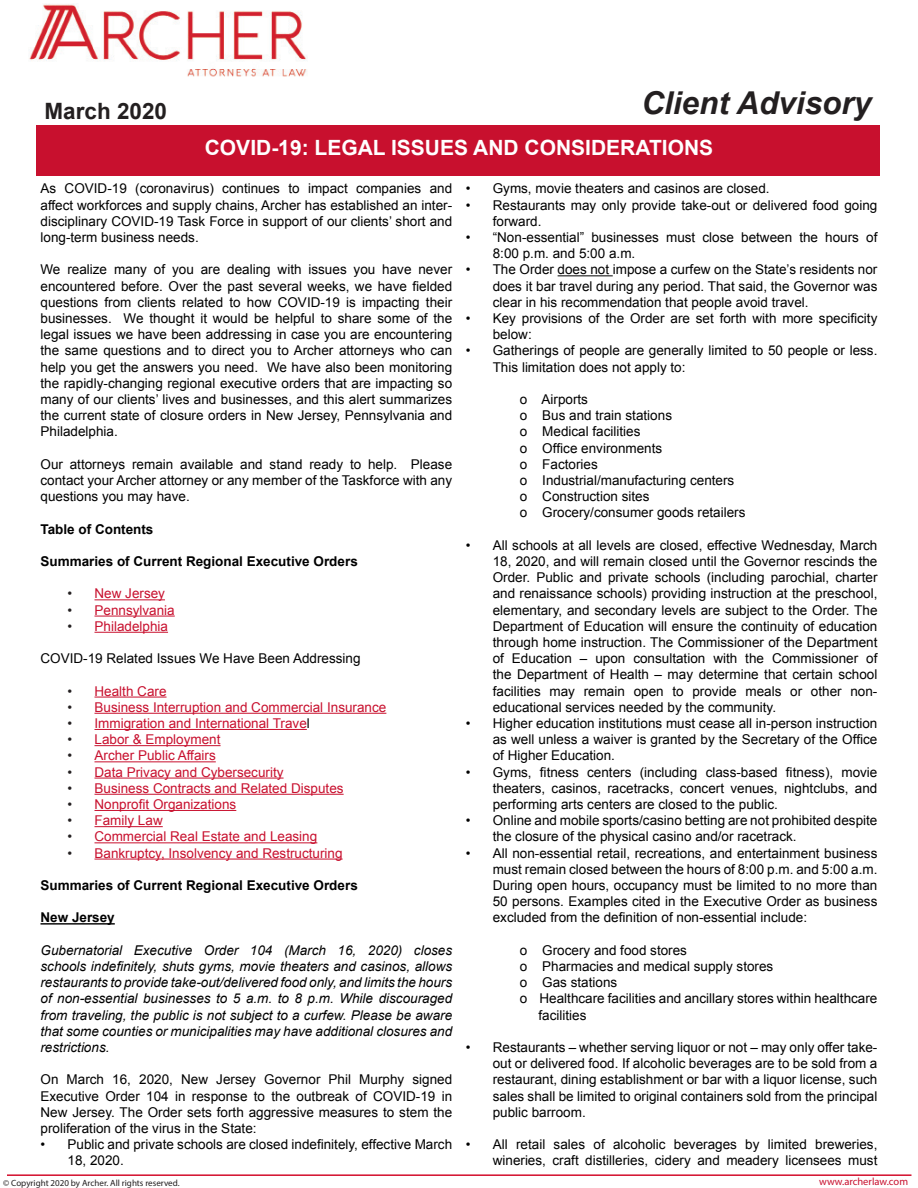
<style>
.page{position:relative;width:918px;height:1188px;background:#fff}
.page>*{position:absolute;margin:0;border:0;box-sizing:border-box;transform-origin:0 0}
.t1{font:italic 700 31.5px "Arial";color:#231f20}
.t2{font:700 22.5px "Arial";color:#231f20}
.Normal_A___G_Body_Te{font:700 21px "Arial";color:#fff}
.t3{font:13.5px/16.2px "Arial";color:#000;text-align:justify}
.t4{font:italic 13.5px/16.2px "Arial";color:#000;text-align:justify}
.t5{font:13.5px "Arial";color:#c8102e}
.t6{font:700 13.5px "Arial";color:#000}
.t7{font:10.5px "Myriad Pro";color:#c8102e}
.t8{font:9px "Myriad Pro";color:#231f20}
.s1{color:#231f20}
.s2{color:#000}
</style>
<div class="page">
<div style="left:36px;top:125px;width:844px;height:51px;background:#c8102e"></div>
<hr style="left:94px;top:599px;width:71px;height:1px;background:#c8102e">
<hr style="left:94px;top:616px;width:81px;height:1px;background:#c8102e">
<hr style="left:94px;top:632px;width:74px;height:1px;background:#c8102e">
<hr style="left:94px;top:697px;width:73px;height:1px;background:#c8102e">
<hr style="left:94px;top:713px;width:292px;height:1px;background:#c8102e">
<hr style="left:94px;top:729px;width:213px;height:1px;background:#c8102e">
<hr style="left:94px;top:745px;width:127px;height:1px;background:#c8102e">
<hr style="left:94px;top:761px;width:122px;height:1px;background:#c8102e">
<hr style="left:94px;top:778px;width:190px;height:1px;background:#c8102e">
<hr style="left:94px;top:794px;width:250px;height:1px;background:#c8102e">
<hr style="left:94px;top:810px;width:142px;height:1px;background:#c8102e">
<hr style="left:94px;top:826px;width:69px;height:1px;background:#c8102e">
<hr style="left:94px;top:842px;width:223px;height:1px;background:#c8102e">
<hr style="left:94px;top:859px;width:249px;height:1px;background:#c8102e">
<hr style="left:40px;top:923px;width:75px;height:2px;background:#000">
<hr style="left:558px;top:275px;width:55px;height:1px;background:#000">
<img style="left:29px;top:4px;width:279px;height:73px">
<hr style="left:7px;top:1174px;width:904px;height:2px;background:#d30d2b">
<p class="t2" style="left:45px;top:96px;width:124px">March 2020</p>
<p class="t1" style="left:641px;top:82px;width:231px">Client Advisory</p>
<p class="Normal_A___G_Body_Te" style="left:205px;top:133px;width:510px">COVID-19: LEGAL ISSUES AND CONSIDERATIONS</p>
<p class="t3" style="left:40px;top:181px;width:413px">As COVID-19 (coronavirus) continues to impact companies and affect workforces and supply chains, Archer has established an inter&shy;disciplinary COVID-19 Task Force in support of our clients’ short and long-term business needs.</p>
<p class="t3" style="left:40px;top:262px;width:413px">We realize many of you are dealing with issues you have never encountered before. Over the past several weeks, we have fielded questions from clients related to how COVID-19 is impacting their businesses. We thought it would be helpful to share some of the legal issues we have been addressing in case you are encountering the same questions and to direct you to Archer attorneys who can help you get the answers you need. We have also been monitoring the rapidly-changing regional executive orders that are impacting so many of our clients’ lives and businesses, and this alert summarizes the current state of closure orders in New Jersey, Pennsylvania and Philadelphia.</p>
<p class="t3" style="left:40px;top:456px;width:413px">Our attorneys remain available and stand ready to help. Please contact your Archer attorney or any member of the Taskforce with any questions you may have.</p>
<p class="t6" style="left:40px;top:520px;width:115px">Table of Contents</p>
<p class="t6" style="left:40px;top:552px;width:319px">Summaries of Current Regional Executive Orders</p>
<p class="t5" style="left:68px;top:585px;width:99px"><span class="s1">•</span> New Jersey</p>
<p class="t5" style="left:68px;top:601px;width:109px"><span class="s1">•</span> Pennsylvania</p>
<p class="t5" style="left:68px;top:617px;width:102px"><span class="s1">•</span> Philadelphia</p>
<p class="t3" style="left:40px;top:651px;width:322px">COVID-19 Related Issues We Have Been Addressing</p>
<p class="t5" style="left:68px;top:682px;width:101px"><span class="s1">•</span> Health Care</p>
<p class="t5" style="left:68px;top:698px;width:320px"><span class="s1">•</span> Business Interruption and Commercial Insurance</p>
<p class="t5" style="left:68px;top:714px;width:244px"><span class="s1">•</span> Immigration and International Trave<span class="s2">l</span></p>
<p class="t5" style="left:68px;top:731px;width:155px"><span class="s1">•</span> Labor &amp; Employment</p>
<p class="t5" style="left:68px;top:747px;width:150px"><span class="s1">•</span> Archer Public Affairs</p>
<p class="t5" style="left:68px;top:763px;width:218px"><span class="s1">•</span> Data Privacy and Cybersecurity</p>
<p class="t5" style="left:68px;top:779px;width:278px"><span class="s1">•</span> Business Contracts and Related Disputes</p>
<p class="t5" style="left:68px;top:795px;width:170px"><span class="s1">•</span> Nonprofit Organizations</p>
<p class="t5" style="left:68px;top:812px;width:97px"><span class="s1">•</span> Family Law</p>
<p class="t5" style="left:68px;top:828px;width:251px"><span class="s1">•</span> Commercial Real Estate and Leasing</p>
<p class="t5" style="left:68px;top:844px;width:277px"><span class="s1">•</span> Bankruptcy, Insolvency and Restructuring</p>
<p class="t6" style="left:40px;top:876px;width:319px">Summaries of Current Regional Executive Orders</p>
<p class="t6" style="left:40px;top:909px;width:76px">New Jersey</p>
<p class="t4" style="left:40px;top:942px;width:413px">Gubernatorial Executive Order 104 (March 16, 2020) closes schools indefinitely, shuts gyms, movie theaters and casinos, allows restaurants to provide take-out/delivered food only, and limits the hours of non-essential businesses to 5 a.m. to 8 p.m. While discouraged from traveling, the public is not subject to a curfew. Please be aware that some counties or municipalities may have additional closures and restrictions.</p>
<p class="t3" style="left:40px;top:1072px;width:413px">On March 16, 2020, New Jersey Governor Phil Murphy signed Executive Order 104 in response to the outbreak of COVID-19 in New Jersey. The Order sets forth aggressive measures to stem the proliferation of the virus in the State:</p>
<p class="t3" style="left:68px;top:1137px;width:386px;text-indent:-27px">• Public and private schools are closed indefinitely, effective March<br>18, 2020.</p>
<p class="t3" style="left:466px;top:181px;width:305px">• Gyms, movie theaters and casinos are closed.</p>
<p class="t3" style="left:493px;top:197px;width:386px;text-indent:-27px">• Restaurants may only provide take-out or delivered food going forward.</p>
<p class="t3" style="left:493px;top:229px;width:386px;text-indent:-27px">• “Non-essential” businesses must close between the hours of<br>8:00 p.m. and 5:00 a.m.</p>
<p class="t3" style="left:493px;top:262px;width:386px;text-indent:-27px">• The Order does not impose a curfew on the State’s residents nor does it bar travel during any period. That said, the Governor was clear in his recommendation that people avoid travel.</p>
<p class="t3" style="left:493px;top:310px;width:386px;text-indent:-27px">• Key provisions of the Order are set forth with more specificity below:</p>
<p class="t3" style="left:493px;top:343px;width:386px;text-indent:-27px">• Gatherings of people are generally limited to 50 people or less.<br>This limitation does not apply to:</p>
<p class="t3" style="left:520px;top:391px;width:70px">o Airports</p>
<p class="t3" style="left:520px;top:408px;width:154px">o Bus and train stations</p>
<p class="t3" style="left:520px;top:424px;width:122px">o Medical facilities</p>
<p class="t3" style="left:520px;top:440px;width:144px">o Office environments</p>
<p class="t3" style="left:520px;top:456px;width:80px">o Factories</p>
<p class="t3" style="left:520px;top:472px;width:216px">o Industrial/manufacturing centers</p>
<p class="t3" style="left:520px;top:489px;width:131px">o Construction sites</p>
<p class="t3" style="left:520px;top:505px;width:227px">o Grocery/consumer goods retailers</p>
<p class="t3" style="left:493px;top:537px;width:386px;text-indent:-27px">• All schools at all levels are closed, effective Wednesday, March 18, 2020, and will remain closed until the Governor rescinds the Order. Public and private schools (including parochial, charter and renaissance schools) providing instruction at the preschool, elementary, and secondary levels are subject to the Order. The Department of Education will ensure the continuity of education through home instruction. The Commissioner of the Department of Education – upon consultation with the Commissioner of the Department of Health – may determine that certain school facilities may remain open to provide meals or other non&shy;educational services needed by the community.</p>
<p class="t3" style="left:493px;top:715px;width:386px;text-indent:-27px">• Higher education institutions must cease all in-person instruction as well unless a waiver is granted by the Secretary of the Office of Higher Education.</p>
<p class="t3" style="left:493px;top:764px;width:386px;text-indent:-27px">• Gyms, fitness centers (including class-based fitness), movie theaters, casinos, racetracks, concert venues, nightclubs, and performing arts centers are closed to the public.</p>
<p class="t3" style="left:493px;top:813px;width:386px;text-indent:-27px">• Online and mobile sports/casino betting are not prohibited despite the closure of the physical casino and/or racetrack.</p>
<p class="t3" style="left:493px;top:845px;width:386px;text-indent:-27px">• All non-essential retail, recreations, and entertainment business must remain closed between the hours of 8:00 p.m. and 5:00 a.m.<br>During open hours, occupancy must be limited to no more than 50 persons. Examples cited in the Executive Order as business excluded from the definition of non-essential include:</p>
<p class="t3" style="left:520px;top:942px;width:169px">o Grocery and food stores</p>
<p class="t3" style="left:520px;top:958px;width:255px">o Pharmacies and medical supply stores</p>
<p class="t3" style="left:520px;top:975px;width:99px">o Gas stations</p>
<p class="t3" style="left:539px;top:991px;width:340px;text-indent:-19px">o Healthcare facilities and ancillary stores within healthcare facilities</p>
<p class="t3" style="left:493px;top:1039px;width:386px;text-indent:-27px">• Restaurants – whether serving liquor or not – may only offer take&shy;out or delivered food. If alcoholic beverages are to be sold from a restaurant, dining establishment or bar with a liquor license, such sales shall be limited to original containers sold from the principal public barroom.</p>
<p class="t3" style="left:466px;top:1137px;width:413px;text-align:right">• All retail sales of alcoholic beverages by limited breweries, wineries, craft distilleries, cidery and meadery licensees must</p>
<p class="t8" style="left:3px;top:1177px;width:178px">© Copyright 2020 by Archer. All rights reserved.</p>
<p class="t7" style="left:819px;top:1175px;width:90px">www.archerlaw.com</p>
</div>
